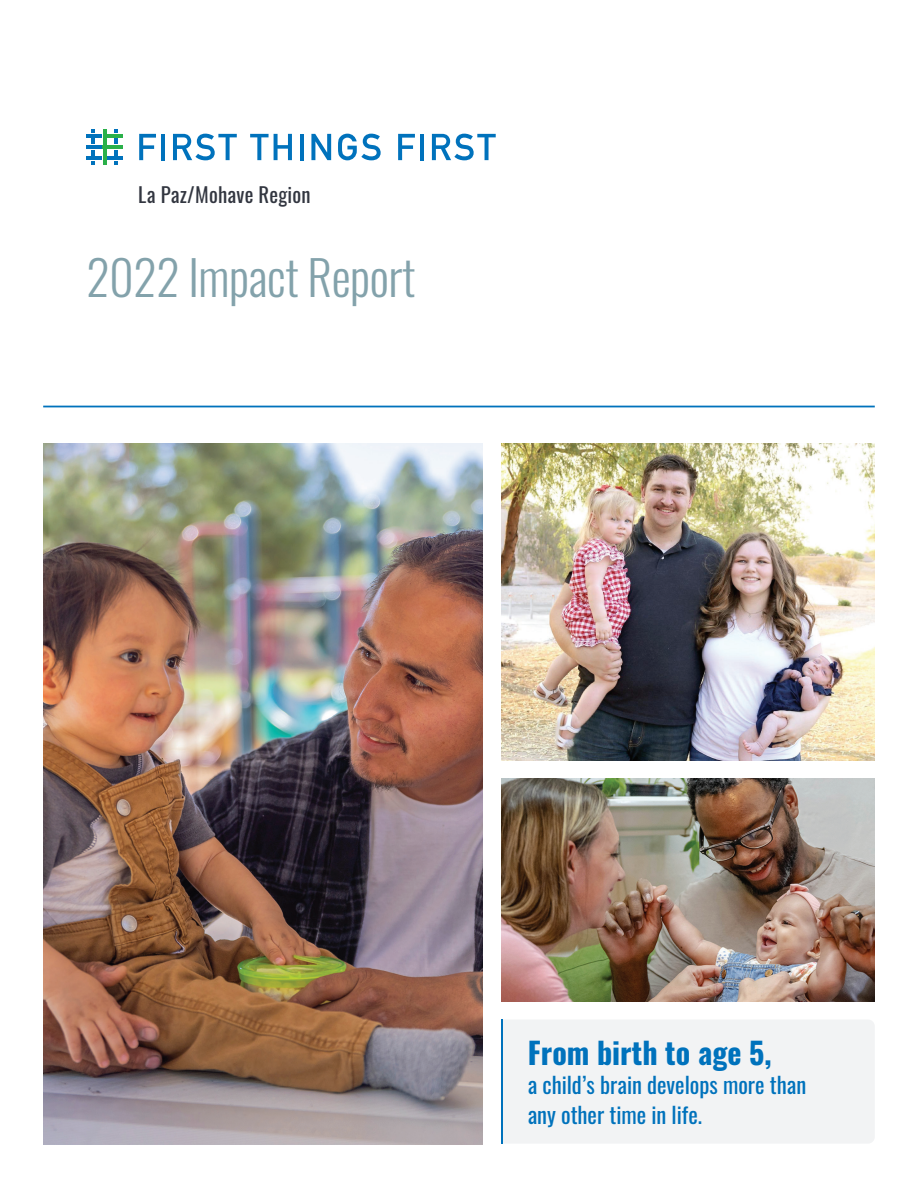
<style>
.page{position:relative;width:918px;height:1188px;background:#fff}
.page>*{position:absolute;margin:0;border:0;box-sizing:border-box;transform-origin:0 0}
.t1{font:300 48px "Oswald";letter-spacing:-.01em;color:#83a2ab}
.t2{font:700 30px "Oswald";color:#0072bc}
.t3{font:22.5px/30px "Oswald";color:#0072bc}
.t4{font:20.7px "Oswald";letter-spacing:.01em;color:#323640}
</style>
<div class="page">
<div style="left:503px;top:1020px;width:372px;height:123px;background:#f2f3f4"></div>
<img style="left:43px;top:443px;width:440px;height:702px">
<hr style="left:43px;top:406px;width:832px;height:1px;background:#0072bc">
<img style="left:501px;top:779px;width:374px;height:222px">
<img style="left:501px;top:443px;width:374px;height:317px">
<hr style="left:501px;top:1020px;width:2px;height:124px;background:#0072bc">
<svg style="left:139px;top:134px;width:17px;height:26px"></svg>
<hr style="left:161px;top:134px;width:4px;height:26px;background:#0072bc">
<svg style="left:173px;top:134px;width:64px;height:26px"></svg>
<svg style="left:250px;top:134px;width:42px;height:26px"></svg>
<hr style="left:300px;top:134px;width:4px;height:26px;background:#0072bc">
<svg style="left:311px;top:134px;width:20px;height:26px"></svg>
<svg style="left:338px;top:134px;width:43px;height:26px"></svg>
<svg style="left:398px;top:134px;width:17px;height:26px"></svg>
<hr style="left:420px;top:134px;width:4px;height:26px;background:#0072bc">
<svg style="left:432px;top:134px;width:64px;height:26px"></svg>
<hr style="left:86px;top:145px;width:16px;height:4px;background:#0072bc">
<svg style="left:91px;top:129px;width:4px;height:15px"></svg>
<svg style="left:91px;top:150px;width:4px;height:15px"></svg>
<hr style="left:103px;top:129px;width:4px;height:15px;background:#2ab049">
<hr style="left:103px;top:150px;width:4px;height:15px;background:#2ab049">
<hr style="left:86px;top:134px;width:16px;height:4px;background:#0072bc">
<hr style="left:107px;top:134px;width:16px;height:4px;background:#2ab049">
<hr style="left:86px;top:156px;width:16px;height:4px;background:#0072bc">
<hr style="left:107px;top:156px;width:16px;height:4px;background:#0072bc">
<hr style="left:103px;top:145px;width:20px;height:4px;background:#2ab049">
<svg style="left:114px;top:129px;width:4px;height:15px"></svg>
<svg style="left:114px;top:150px;width:4px;height:15px"></svg>
<p class="t4" style="left:138px;top:176px;width:174px">La Paz/Mohave Region</p>
<h1 class="t1" style="left:86px;top:235px;width:331px">2022 Impact Report</h1>
<h2 class="t2" style="left:528px;top:1037px;width:245px">From birth to age 5,</h2>
<p class="t3" style="left:528px;top:1068px;width:280px">a child’s brain develops more than any other time in life.</p>
</div>
